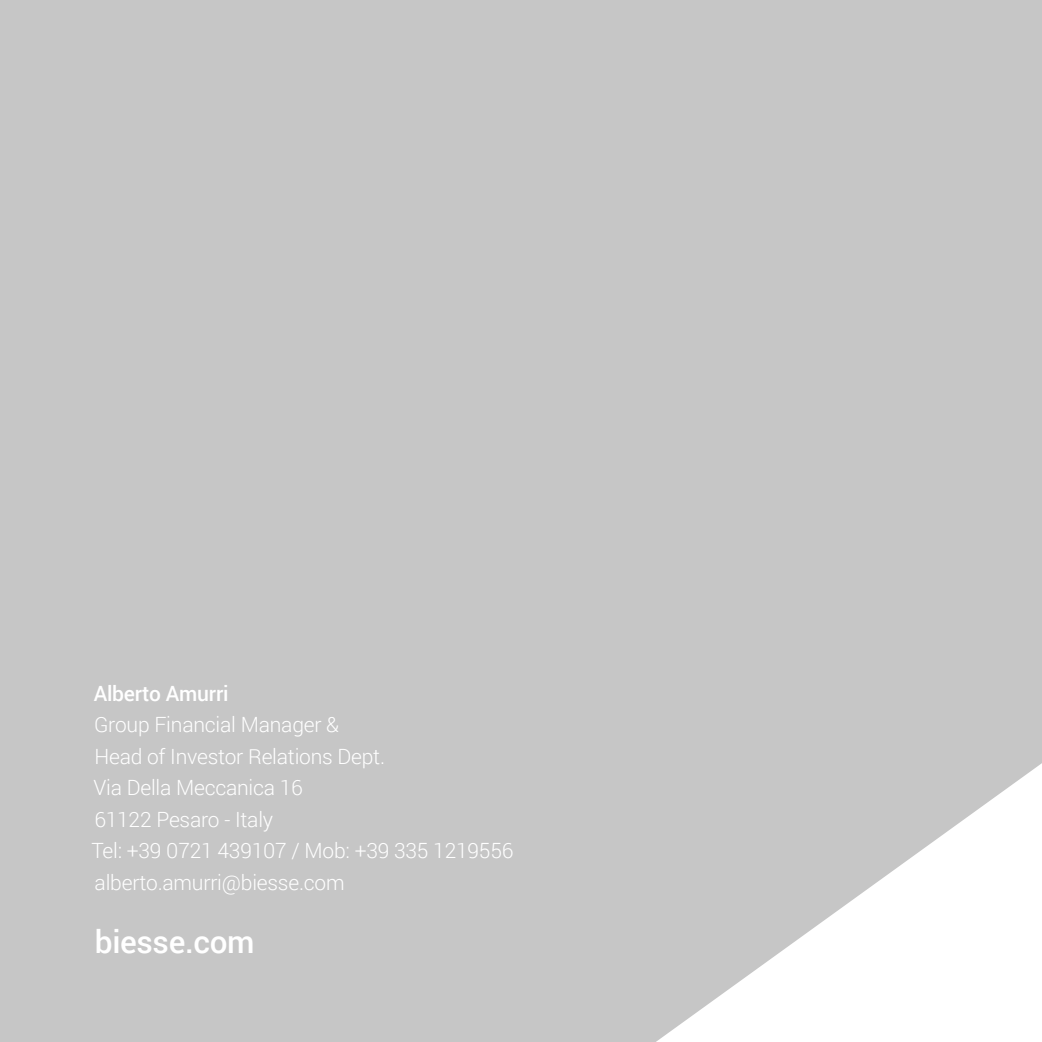
<style>
.page{position:relative;width:1042px;height:1042px;background:#c6c6c6}
.page>*{position:absolute;margin:0;border:0;box-sizing:border-box;transform-origin:0 0}
.t1{font:500 31.5px "Roboto";letter-spacing:-.01em;color:#fff}
.t2{font:300 21px/31.5px "Roboto";letter-spacing:-.01em;color:#fff}
.t3{font:500 21px "Roboto";letter-spacing:-.01em;color:#fff}
</style>
<div class="page">
<p class="t3" style="left:94px;top:678px;width:136px">Alberto Amurri</p>
<p class="t2" style="left:91px;top:708px;width:423px">Group Financial Manager &amp;<br>Head of Investor Relations Dept.<br>Via Della Meccanica 16<br>61122 Pesaro - Italy<br>Tel: +39 0721 439107 / Mob: +39 335 1219556 alberto.amurri@biesse.com</p>
<h1 class="t1" style="left:95px;top:919px;width:161px">biesse.com</h1>
</div>
